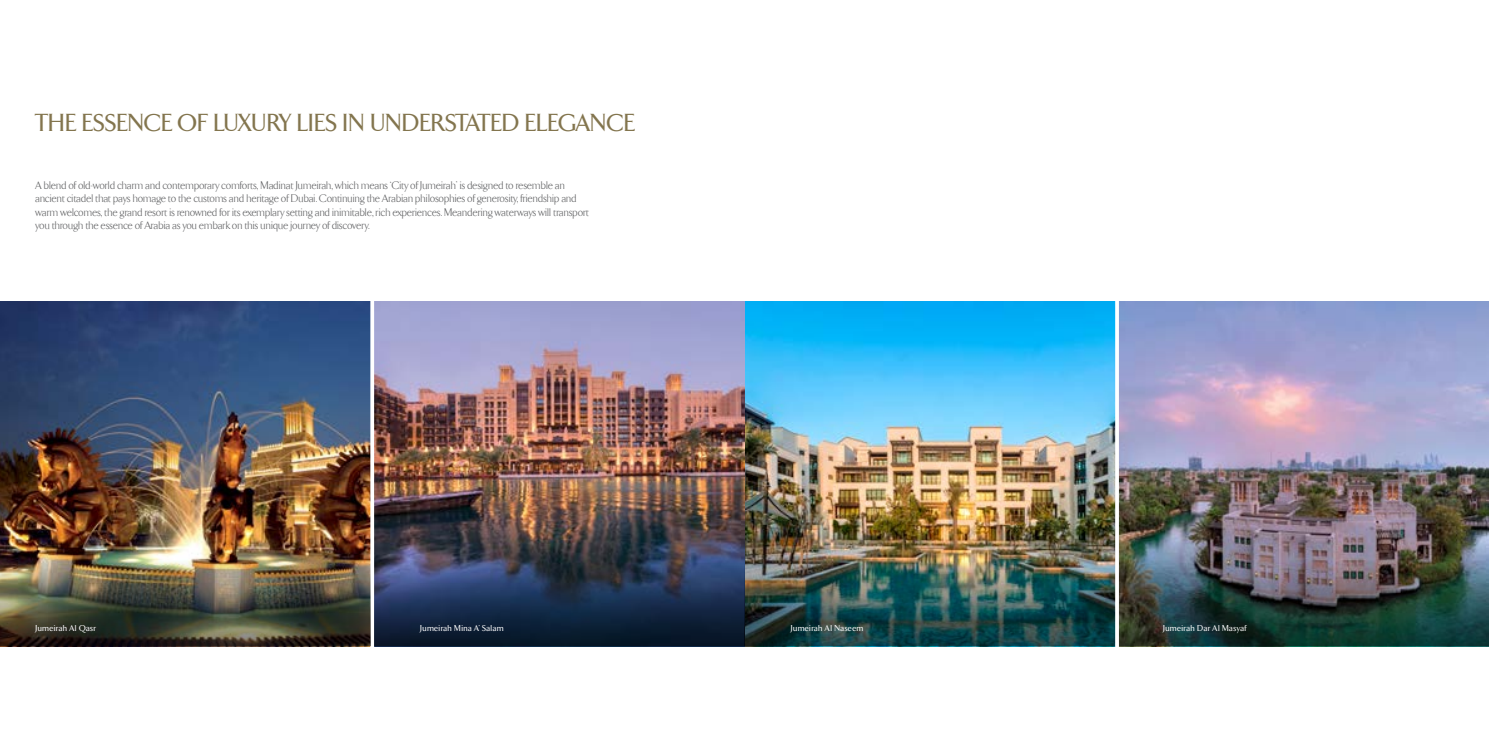
<style>
.page{position:relative;width:1489px;height:745px;background:#fff}
.page>*{position:absolute;margin:0;border:0;box-sizing:border-box;transform-origin:0 0}
.t1{font:500 25px "TF Arrow";color:#83754e}
.t2{font:300 11.25px/13.5px "TF Arrow";color:#58595b}
.t3{font:500 8.75px "TF Arrow";letter-spacing:.035em;color:#fff}
</style>
<div class="page">
<img style="left:0;top:302px;width:370px;height:182px">
<img style="left:744px;top:302px;width:371px;height:182px">
<svg style="left:1118px;top:302px;width:370px;height:182px;background:#a39fc4"></svg>
<img style="left:374px;top:302px;width:370px;height:182px">
<svg style="left:370px;top:301px;width:1px;height:346px"></svg>
<img style="left:0;top:484px;width:370px;height:161px">
<img style="left:374px;top:484px;width:370px;height:161px">
<img style="left:744px;top:484px;width:371px;height:161px">
<img style="left:1118px;top:484px;width:370px;height:161px">
<h1 class="t1" style="left:35px;top:110px;width:601px">THE ESSENCE OF LUXURY LIES IN UNDERSTATED ELEGANCE</h1>
<p class="t2" style="left:35px;top:178px;width:555px">A blend of old-world charm and contemporary comforts, Madinat Jumeirah, which means ‘City of Jumeirah’ is designed to resemble an ancient citadel that pays homage to the customs and heritage of Dubai. Continuing the Arabian philosophies of generosity, friendship and warm welcomes, the grand resort is renowned for its exemplary setting and inimitable, rich experiences. Meandering waterways will transport you through the essence of Arabia as you embark on this unique journey of discovery.</p>
<p class="t3" style="left:35px;top:623px;width:62px">Jumeirah Al Qasr</p>
<p class="t3" style="left:420px;top:623px;width:85px">Jumeirah Mina A’ Salam</p>
<p class="t3" style="left:790px;top:623px;width:74px">Jumeirah Al Naseem</p>
<p class="t3" style="left:1163px;top:623px;width:85px">Jumeirah Dar Al Masyaf</p>
</div>
